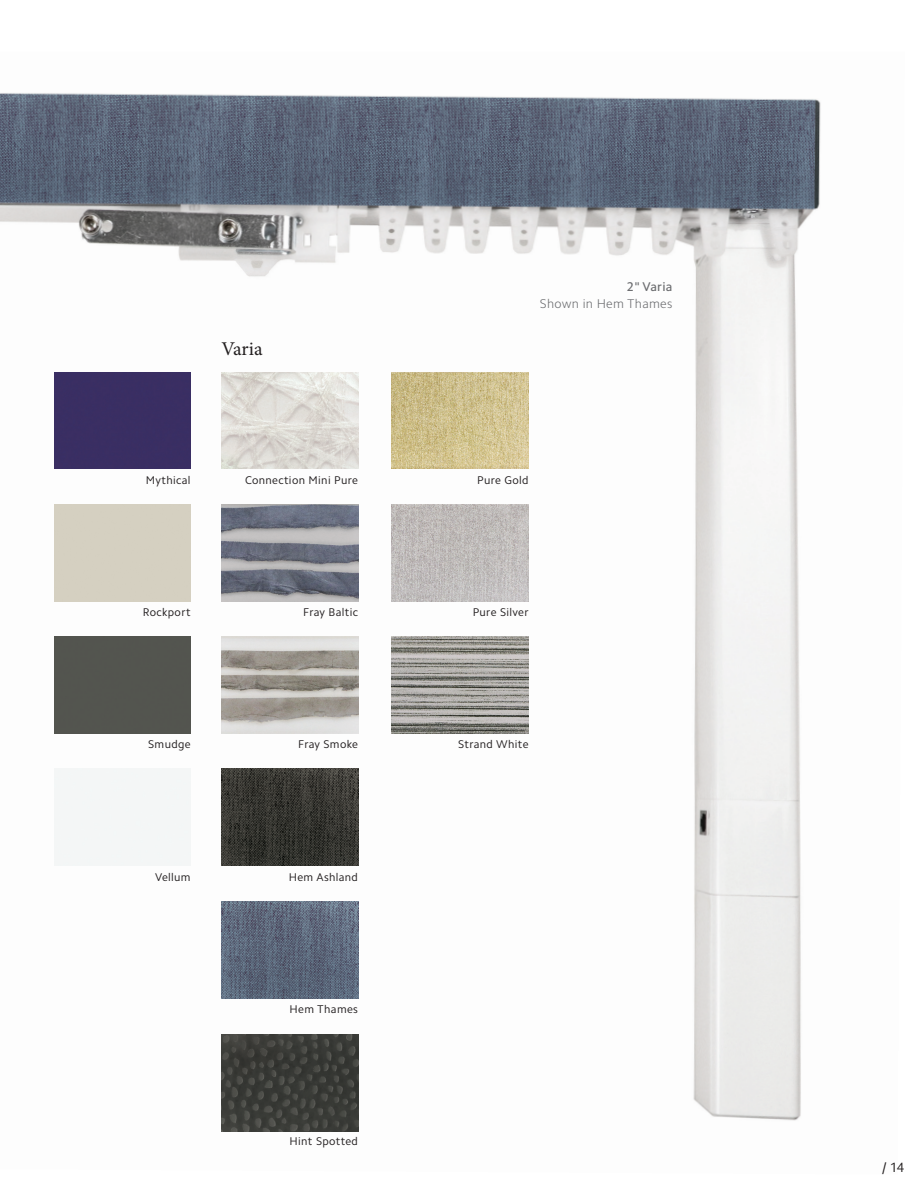
<style>
.page{position:relative;width:918px;height:1188px;background:#fff}
.page>*{position:absolute;margin:0;border:0;box-sizing:border-box;transform-origin:0 0}
.t1{font:19.5px "Minion Pro";letter-spacing:-.005em;color:#231f20}
.t2{font:13.5px "Camphor Std";color:#231f20}
.t3{font:300 12.75px "Camphor Std";letter-spacing:.02em;color:#6d6e71}
.t4{font:500 12.75px "Camphor Std";letter-spacing:.02em;color:#6d6e71}
.t5{font:11.25px "Camphor Std";letter-spacing:.03em;color:#231f20}
</style>
<div class="page">
<img style="left:0;top:93px;width:821px;height:1039px">
<img style="left:221px;top:372px;width:137px;height:97px">
<img style="left:221px;top:1034px;width:137px;height:98px">
<img style="left:392px;top:372px;width:137px;height:97px">
<img style="left:392px;top:504px;width:137px;height:97px">
<img style="left:221px;top:901px;width:137px;height:97px">
<img style="left:392px;top:637px;width:137px;height:96px">
<img style="left:221px;top:769px;width:137px;height:97px">
<div style="left:54px;top:637px;width:137px;height:96px;background:#53554f"></div>
<div style="left:54px;top:504px;width:137px;height:97px;background:#d5d0c1"></div>
<div style="left:54px;top:769px;width:137px;height:97px;background:#f4f6f6"></div>
<div style="left:54px;top:372px;width:137px;height:97px;background:#3a2e63"></div>
<img style="left:221px;top:504px;width:137px;height:97px">
<img style="left:221px;top:637px;width:137px;height:96px">
<p class="t1" style="left:221px;top:336px;width:43px">Varia</p>
<p class="t4" style="left:627px;top:279px;width:47px">2" Varia</p>
<p class="t3" style="left:540px;top:296px;width:134px">Shown in Hem Thames</p>
<p class="t5" style="left:146px;top:473px;width:46px">Mythical</p>
<p class="t5" style="left:245px;top:473px;width:115px">Connection Mini Pure</p>
<p class="t5" style="left:477px;top:473px;width:53px">Pure Gold</p>
<p class="t5" style="left:143px;top:606px;width:49px">Rockport</p>
<p class="t5" style="left:303px;top:606px;width:56px">Fray Baltic</p>
<p class="t5" style="left:473px;top:606px;width:58px">Pure Silver</p>
<p class="t5" style="left:148px;top:738px;width:44px">Smudge</p>
<p class="t5" style="left:298px;top:738px;width:61px">Fray Smoke</p>
<p class="t5" style="left:458px;top:738px;width:72px">Strand White</p>
<p class="t5" style="left:155px;top:870px;width:37px">Vellum</p>
<p class="t5" style="left:289px;top:870px;width:71px">Hem Ashland</p>
<p class="t5" style="left:290px;top:1002px;width:70px">Hem Thames</p>
<p class="t5" style="left:290px;top:1135px;width:70px">Hint Spotted</p>
<p class="t2" style="left:882px;top:1159px;width:24px">/ 14</p>
</div>
